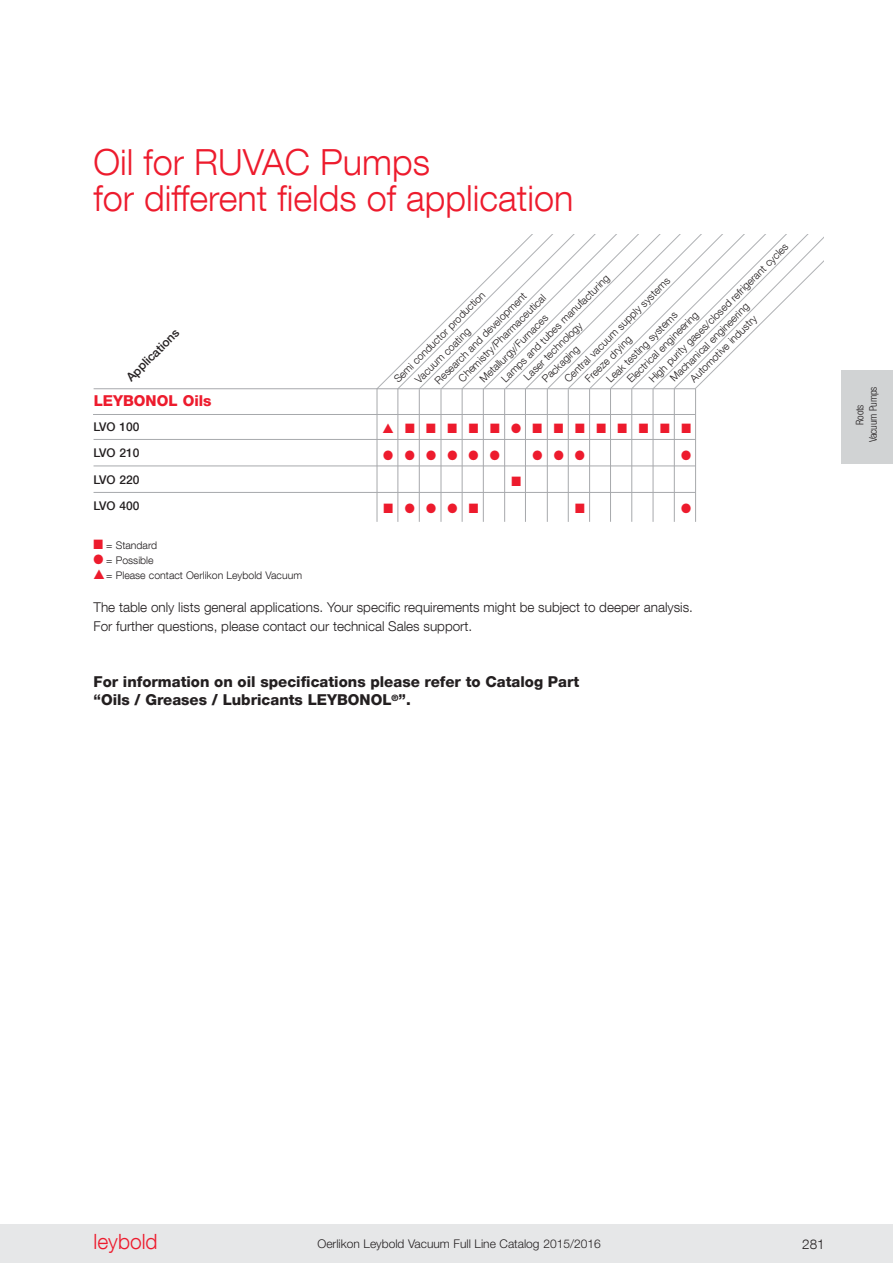
<style>
.page{position:relative;width:893px;height:1263px;background:#fff}
.page>*{position:absolute;margin:0;border:0;box-sizing:border-box;transform-origin:0 0}
.t1{font:300 36px/36px "Helvetica Neue LT Com";color:#ed1b2d}
.t2{font:300 21px "Helvetica Neue LT Com";color:#ed1b2d}
.t3{font:800 15px/18.8px "Helvetica Neue LT Com";color:#231f20}
.t4{font:800 15px "Helvetica Neue LT Com";color:#ed1b2d}
.t5{font:300 13.5px/18.8px "Helvetica Neue LT Com";color:#231f20}
.t6{font:13.5px "Zapf Dingbats";color:#ed1b2d;scale:.94 1}
.t7{font:300 12px "Helvetica Neue LT Std";color:#231f20}
.t8{font:500 12px "Helvetica Neue LT Com";color:#231f20}
.t9{font:300 10.5px/15.1px "Helvetica Neue LT Com";color:#231f20}
.t10{font:300 condensed 10.5px/13.5px "Helvetica Neue LT Com";letter-spacing:-.025em;color:#231f20;text-align:center}
.s1{color:#ed1b2d}
</style>
<div class="page">
<div style="left:842px;top:370px;width:51px;height:94px;background:#d1d3d4"></div>
<div style="left:0;top:1224px;width:893px;height:39px;background:#e6e7e8"></div>
<hr style="left:94px;top:439px;width:601px;height:1px;background:#a7a9ac">
<hr style="left:94px;top:466px;width:601px;height:1px;background:#a7a9ac">
<hr style="left:94px;top:492px;width:601px;height:1px;background:#a7a9ac">
<hr style="left:377px;top:389px;width:1px;height:133px;background:#a7a9ac">
<hr style="left:397px;top:389px;width:1px;height:133px;background:#a7a9ac">
<hr style="left:419px;top:389px;width:1px;height:133px;background:#a7a9ac">
<hr style="left:441px;top:389px;width:1px;height:133px;background:#a7a9ac">
<hr style="left:483px;top:389px;width:1px;height:133px;background:#a7a9ac">
<hr style="left:504px;top:389px;width:1px;height:133px;background:#a7a9ac">
<hr style="left:525px;top:389px;width:1px;height:133px;background:#a7a9ac">
<hr style="left:547px;top:389px;width:1px;height:133px;background:#a7a9ac">
<hr style="left:568px;top:389px;width:1px;height:133px;background:#a7a9ac">
<hr style="left:589px;top:389px;width:1px;height:133px;background:#a7a9ac">
<hr style="left:610px;top:389px;width:1px;height:133px;background:#a7a9ac">
<hr style="left:631px;top:389px;width:1px;height:133px;background:#a7a9ac">
<hr style="left:653px;top:389px;width:1px;height:133px;background:#a7a9ac">
<hr style="left:674px;top:389px;width:1px;height:133px;background:#a7a9ac">
<hr style="left:695px;top:389px;width:1px;height:133px;background:#a7a9ac">
<hr style="left:462px;top:389px;width:1px;height:133px;background:#a7a9ac">
<svg style="left:376px;top:234px;width:448px;height:156px"></svg>
<hr style="left:93px;top:414px;width:602px;height:1px;background:#a7a9ac">
<hr style="left:94px;top:388px;width:602px;height:1px;background:#a7a9ac">
<h1 class="t1" style="left:94px;top:149px;width:481px">Oil for RUVAC Pumps<br>for different fields of application</h1>
<p class="t8" style="left:125px;top:376px;width:70px;rotate:-45deg">Applications</p>
<h3 class="t4" style="left:94px;top:396px;width:119px">LEYBONOL Oils</h3>
<p class="t9" style="left:646px;top:376px;width:194px;rotate:-45deg">High purity gases/closed refrigerant cycles</p>
<p class="t9" style="left:499px;top:376px;width:149px;rotate:-45deg">Lamps and tubes manufacturing</p>
<p class="t9" style="left:550px;top:365px;width:146px;line-height:15.9px;text-indent:-15px;rotate:-45deg">Packaging<br>Central vacuum supply systems</p>
<p class="t9" style="left:432px;top:378px;width:126px;rotate:-45deg">Research and development</p>
<p class="t9" style="left:402px;top:366px;width:111px;text-indent:-15px;rotate:-45deg">Semi conductor production<br>Vacuum coating</p>
<p class="t9" style="left:456px;top:376px;width:120px;rotate:-45deg">Chemistry/Pharmaceutical</p>
<p class="t9" style="left:668px;top:376px;width:108px;line-height:14.2px;text-align:right;rotate:-45deg">Machanical engineering<br>Automotive industry</p>
<p class="t9" style="left:521px;top:374px;width:79px;rotate:-45deg">Laser technology</p>
<p class="t9" style="left:614px;top:366px;width:97px;line-height:14.7px;text-indent:-15px;rotate:-45deg">Leak testing systems<br>Electrical engineering</p>
<p class="t9" style="left:477px;top:377px;width:93px;rotate:-45deg">Metallurgy/Furnaces</p>
<p class="t9" style="left:583px;top:376px;width:62px;rotate:-45deg">Freeze drying</p>
<p class="t8" style="left:94px;top:422px;width:47px">LVO 100</p>
<p class="t8" style="left:94px;top:449px;width:47px">LVO 210</p>
<p class="t8" style="left:94px;top:475px;width:47px">LVO 220</p>
<p class="t8" style="left:94px;top:501px;width:47px">LVO 400</p>
<p class="t9" style="left:94px;top:539px;width:65px"><span class="s1">■</span> = Standard</p>
<p class="t9" style="left:94px;top:554px;width:62px"><span class="s1">●</span> = Possible</p>
<p class="t9" style="left:94px;top:569px;width:210px"><span class="s1">▲</span> = Please contact Oerlikon Leybold Vacuum</p>
<p class="t5" style="left:94px;top:600px;width:601px">The table only lists general applications. Your specific requirements might be subject to deeper analysis.<br>For further questions, please contact our technical Sales support.</p>
<p class="t6" style="left:382px;top:422px;width:330px">▲■■■■■●■■■■■■■■</p>
<p class="t6" style="left:383px;top:449px;width:126px">●●●●●●</p>
<p class="t6" style="left:532px;top:449px;width:57px">●●●</p>
<p class="t6" style="left:681px;top:449px;width:12px">●</p>
<p class="t6" style="left:511px;top:475px;width:12px">■</p>
<p class="t6" style="left:383px;top:502px;width:103px">■●●●■</p>
<p class="t6" style="left:575px;top:502px;width:12px">■</p>
<p class="t6" style="left:681px;top:502px;width:12px">●</p>
<h3 class="t3" style="left:94px;top:674px;width:487px">For information on oil specifications please refer to Catalog Part “Oils / Greases / Lubricants LEYBONOL<sup>®</sup>”.</h3>
<p class="t10" style="left:854px;top:442px;width:57px;rotate:-90deg">Roots<br>Vacuum Pumps</p>
<h2 class="t2" style="left:94px;top:1234px;width:66px">leybold</h2>
<p class="t7" style="left:317px;top:1239px;width:285px">Oerlikon Leybold Vacuum Full Line Catalog 2015/2016</p>
<p class="t5" style="left:802px;top:1237px;width:24px">281</p>
</div>
